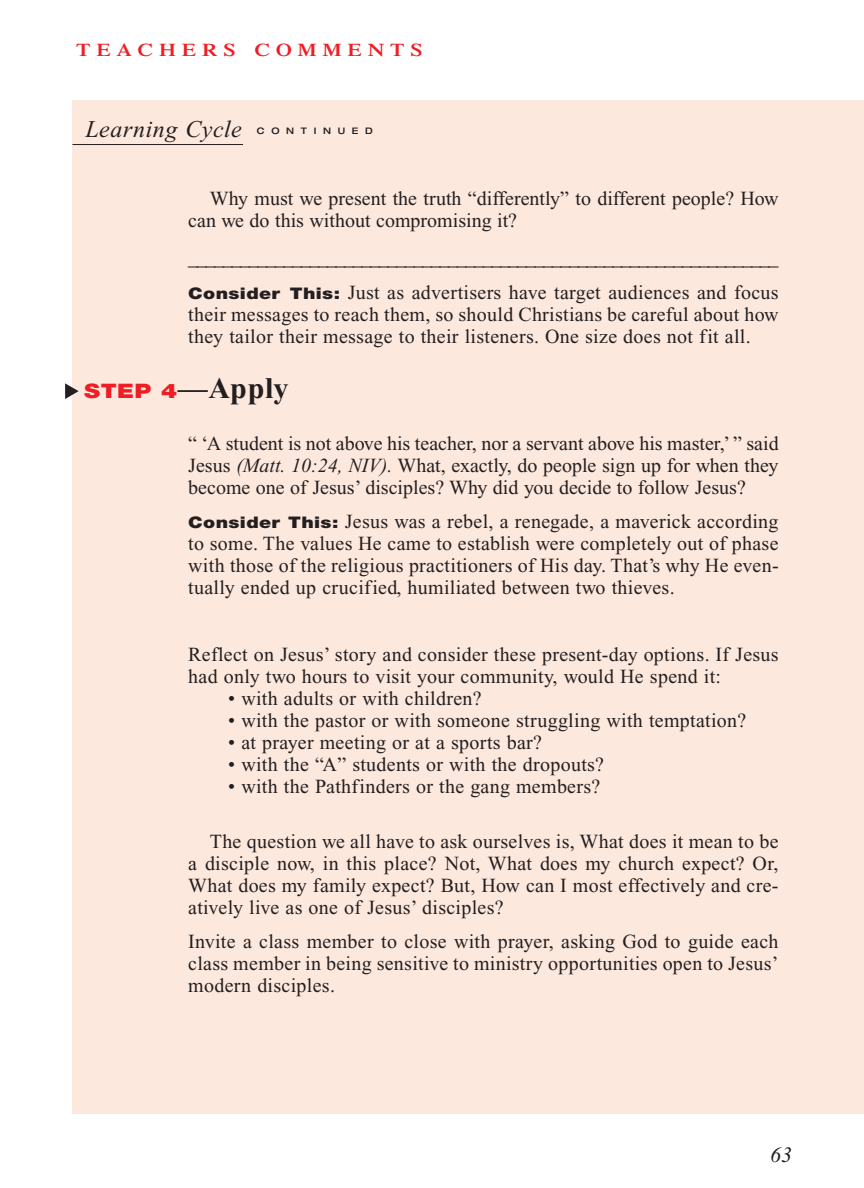
<style>
.page{position:relative;width:864px;height:1188px;background:#fff}
.page>*{position:absolute;margin:0;border:0;box-sizing:border-box;transform-origin:0 0}
.t1{font:700 30px "Times New Roman";letter-spacing:.015em;color:#231f20}
.t2{font:italic 24px "Times New Roman";letter-spacing:.025em;color:#231f20}
.t3{font:italic 22px "Times New Roman";color:#231f20}
.t4{font:20px/22px "Times New Roman";letter-spacing:.015em;color:#231f20}
.t5{font:600 18px "Times";letter-spacing:.265em;color:#ee1e24;scale:1.2 1}
.t6{font:500 expanded 9px "Helvetica Neue";letter-spacing:.74em;color:#231f20}
.s1{font-family:"Helvetica Neue";font-weight:900;font-size:16px}
.s2{font-family:"Helvetica Neue";font-weight:900;font-size:20px;color:#ee1e24}
.s3{font-style:italic}
</style>
<div class="page">
<div style="left:73px;top:100px;width:791px;height:1013px;background:#fde8dd"></div>
<hr style="left:72px;top:144px;width:171px;height:1px;background:#231f20">
<svg style="left:65px;top:383px;width:14px;height:16px"></svg>
<p class="t5" style="left:76px;top:44px;width:290px">TEACHERS COMMENTS</p>
<p class="t2" style="left:85px;top:120px;width:158px">Learning Cycle</p>
<p class="t6" style="left:257px;top:128px;width:117px">CONTINUED</p>
<p class="t4" style="left:188px;top:189px;width:592px;text-indent:22px">Why must we present the truth “differently” to different people? How can we do this without compromising it?</p>
<p class="t4" style="left:188px;top:244px;width:592px;line-height:33.6px">____________________________________________________________________<br><span class="s1">Consider This:</span> Just as advertisers have target audiences and focus</p>
<p class="t4" style="left:188px;top:305px;width:592px">their messages to reach them, so should Christians be careful about how they tailor their message to their listeners. One size does not fit all.</p>
<h1 class="t1" style="left:84px;top:378px;width:206px"><span class="s2">STEP 4</span>—Apply</h1>
<p class="t4" style="left:188px;top:434px;width:592px;text-align:justify">“ ‘A student is not above his teacher, nor a servant above his master,’ ” said Jesus <span class="s3">(Matt. 10:24, NIV).</span> What, exactly, do people sign up for when they become one of Jesus’ disciples? Why did you decide to follow Jesus?</p>
<p class="t4" style="left:188px;top:512px;width:592px;text-align:justify"><span class="s1">Consider This:</span> Jesus was a rebel, a renegade, a maverick according to some. The values He came to establish were completely out of phase with those of the religious practitioners of His day. That’s why He even&shy;tually ended up crucified, humiliated between two thieves.</p>
<p class="t4" style="left:188px;top:645px;width:592px">Reflect on Jesus’ story and consider these present-day options. If Jesus had only two hours to visit your community, would He spend it:</p>
<p class="t4" style="left:228px;top:689px;width:255px">• with adults or with children?</p>
<p class="t4" style="left:228px;top:711px;width:520px">• with the pastor or with someone struggling with temptation?</p>
<p class="t4" style="left:228px;top:733px;width:315px">• at prayer meeting or at a sports bar?</p>
<p class="t4" style="left:228px;top:755px;width:377px">• with the “A” students or with the dropouts?</p>
<p class="t4" style="left:228px;top:777px;width:374px">• with the Pathfinders or the gang members?</p>
<p class="t4" style="left:188px;top:832px;width:592px;text-align:justify;text-indent:22px">The question we all have to ask ourselves is, What does it mean to be a disciple now, in this place? Not, What does my church expect? Or, What does my family expect? But, How can I most effectively and cre&shy;atively live as one of Jesus’ disciples?</p>
<p class="t4" style="left:188px;top:932px;width:592px;text-align:justify">Invite a class member to close with prayer, asking God to guide each class member in being sensitive to ministry opportunities open to Jesus’ modern disciples.</p>
<p class="t3" style="left:770px;top:1146px;width:23px">63</p>
</div>
